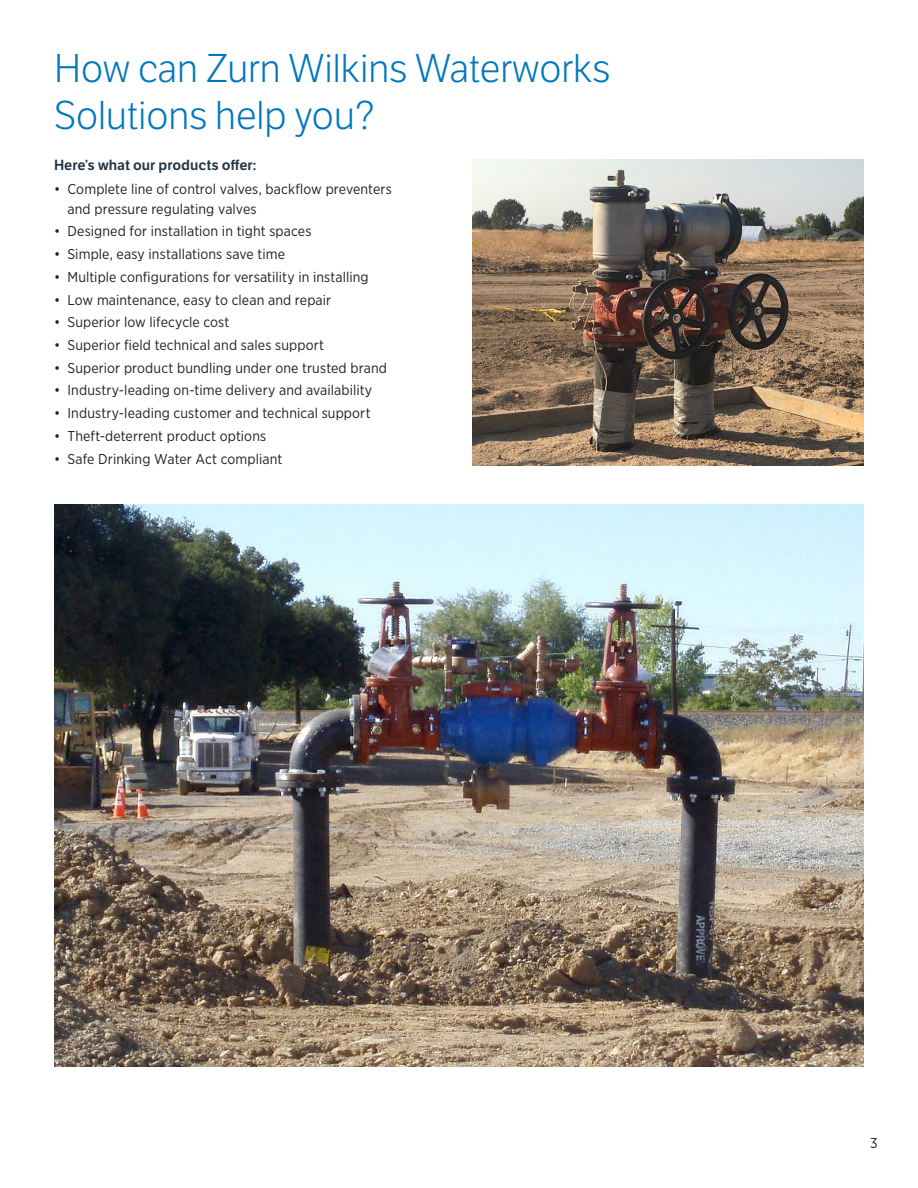
<style>
.page{position:relative;width:918px;height:1188px;background:#fff}
.page>*{position:absolute;margin:0;border:0;box-sizing:border-box;transform-origin:0 0}
.FAUX_Header{font:300 39px "LFT Etica";color:#0077bd}
.t1{font:14.25px/19.5px "Gotham Narrow";letter-spacing:.005em;color:#231f20}
.Small_Charcoal_Subhead{font:14.25px "LFT Etica SB";color:#233645}
</style>
<div class="page">
<img style="left:54px;top:505px;width:810px;height:561px">
<img style="left:472px;top:160px;width:392px;height:305px">
<p class="FAUX_Header" style="left:54px;top:47px;width:558px">How can Zurn Wilkins Waterworks</p>
<p class="FAUX_Header" style="left:54px;top:93px;width:322px">Solutions help you?</p>
<p class="Small_Charcoal_Subhead" style="left:54px;top:157px;width:204px">Here’s what our products offer:</p>
<p class="t1" style="left:68px;top:179px;width:326px;text-indent:-14px">• Complete line of control valves, backflow preventers and pressure regulating valves</p>
<p class="t1" style="left:54px;top:221px;width:259px">• Designed for installation in tight spaces</p>
<p class="t1" style="left:54px;top:244px;width:233px">• Simple, easy installations save time</p>
<p class="t1" style="left:54px;top:267px;width:316px">• Multiple configurations for versatility in installing</p>
<p class="t1" style="left:54px;top:289px;width:279px">• Low maintenance, easy to clean and repair</p>
<p class="t1" style="left:54px;top:312px;width:177px">• Superior low lifecycle cost</p>
<p class="t1" style="left:54px;top:335px;width:272px">• Superior field technical and sales support</p>
<p class="t1" style="left:54px;top:358px;width:335px">• Superior product bundling under one trusted brand</p>
<p class="t1" style="left:54px;top:380px;width:320px">• Industry-leading on-time delivery and availability</p>
<p class="t1" style="left:54px;top:403px;width:318px">• Industry-leading customer and technical support</p>
<p class="t1" style="left:54px;top:426px;width:214px">• Theft-deterrent product options</p>
<p class="t1" style="left:54px;top:449px;width:230px">• Safe Drinking Water Act compliant</p>
<p class="t1" style="left:870px;top:1132px;width:9px">3</p>
</div>
